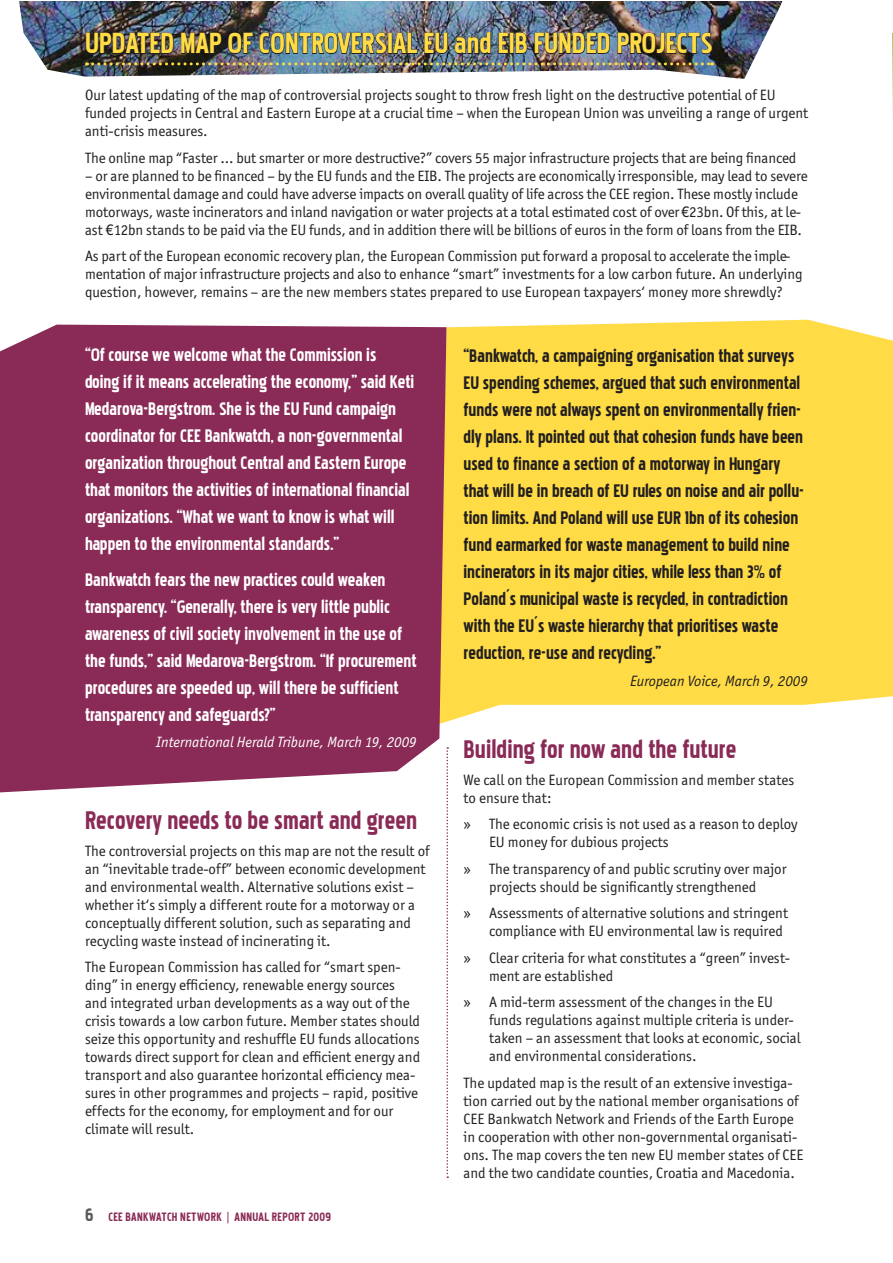
<style>
.page{position:relative;width:893px;height:1263px;background:#fff}
.page>*{position:absolute;margin:0;border:0;box-sizing:border-box;transform-origin:0 0}
.t1{font:36px "Pakenham";color:#ffdc46}
.t2{font:31.5px "Pakenham";color:#8a2a56}
.t3{font:22.5px/27px "Pakenham";color:#fff}
.t4{font:22.5px/27px "Pakenham";color:#231f20}
.t5{font:15px/18px "Officina Sans Itc TOT";color:#231f20}
.t6{font:italic 15px "Officina Sans Itc TOT";color:#fff}
.t7{font:15px "Pakenham";letter-spacing:.02em;color:#8a2a56}
.t8{font:italic 15px "Officina Sans Itc TOT";color:#231f20}
.s1{font-family:"Helvetica Neue"}
.s2{font-size:22.5px;color:#57585a}
</style>
<div class="page">
<img style="left:19px;top:1px;width:764px;height:78px">
<div style="left:446px;top:320px;width:446px;height:402px;background:#ffdc46"></div>
<div style="left:0;top:325px;width:446px;height:467px;background:#8a2a56"></div>
<img style="left:87px;top:62px;width:626px;height:3px">
<svg style="left:85px;top:32px;width:89px;height:22px;background:#393639"></svg>
<svg style="left:181px;top:32px;width:41px;height:22px"></svg>
<svg style="left:228px;top:32px;width:25px;height:22px"></svg>
<svg style="left:259px;top:32px;width:127px;height:22px;background:#506b80"></svg>
<div style="left:388px;top:33px;width:4px;height:21px;border:1px solid #231f20"></div>
<svg style="left:392px;top:32px;width:26px;height:22px"></svg>
<svg style="left:424px;top:32px;width:24px;height:22px"></svg>
<svg style="left:454px;top:31px;width:37px;height:23px"></svg>
<svg style="left:498px;top:32px;width:11px;height:22px"></svg>
<div style="left:509px;top:33px;width:5px;height:21px;border:1px solid #231f20"></div>
<svg style="left:515px;top:32px;width:13px;height:22px"></svg>
<img style="left:534px;top:32px;width:76px;height:22px">
<img style="left:617px;top:32px;width:95px;height:22px">
<svg style="left:446px;top:747px;width:2px;height:431px"></svg>
<h1 class="t1" style="left:85px;top:27px;width:629px">UPDATED MAP OF CONTROVERSIAL EU and EIB FUNDED PROJECTS</h1>
<p class="t5" style="left:85px;top:86px;width:725px">Our latest updating of the map of controversial projects sought to throw fresh light on the destructive potential of EU funded projects in Central and Eastern Europe at a crucial time – when the European Union was unveiling a range of urgent anti-crisis measures.</p>
<p class="t5" style="left:85px;top:149px;width:713px">The online map “Faster ... but smarter or more destructive?” covers 55 major infrastructure projects that are being financed</p>
<p class="t5" style="left:85px;top:167px;width:724px">– or are planned to be financed – by the EU funds and the EIB. The projects are economically irresponsible, may lead to severe environmental damage and could have adverse impacts on overall quality of life across the CEE region. These mostly include motorways, waste incinerators and inland navigation or water projects at a total estimated cost of over <span class="s1">€</span>23bn. Of this, at le&shy;ast <span class="s1">€</span>12bn stands to be paid via the EU funds, and in addition there will be billions of euros in the form of loans from the EIB.</p>
<p class="t5" style="left:85px;top:247px;width:719px">As part of the European economic recovery plan, the European Commission put forward a proposal to accelerate the imple&shy;mentation of major infrastructure projects and also to enhance “smart” investments for a low carbon future. An underlying question, however, remains – are the new members states prepared to use European taxpayers‘ money more shrewdly?</p>
<p class="t3" style="left:85px;top:342px;width:331px">“Of course we welcome what the Commission is doing if it means accelerating the economy,” said Keti Medarova-Bergstrom. She is the EU Fund campaign coordinator for CEE Bankwatch, a non-governmental organization throughout Central and Eastern Europe that monitors the activities of international financial organizations. “What we want to know is what will happen to the environmental standards.”</p>
<p class="t3" style="left:85px;top:566px;width:333px">Bankwatch fears the new practices could weaken transparency. “Generally, there is very little public awareness of civil society involvement in the use of the funds,” said Medarova-Bergstrom. “If procurement procedures are speeded up, will there be sufficient transparency and safeguards?”</p>
<p class="t6" style="left:156px;top:734px;width:262px">International Herald Tribune, March 19, 2009</p>
<h2 class="t2" style="left:85px;top:806px;width:334px">Recovery needs to be smart and green</h2>
<p class="t5" style="left:85px;top:842px;width:346px">The controversial projects on this map are not the result of an “inevitable trade-off” between economic development and environmental wealth. Alternative solutions exist – whether it‘s simply a different route for a motorway or a conceptually different solution, such as separating and recycling waste instead of incinerating it.</p>
<p class="t5" style="left:85px;top:958px;width:337px">The European Commission has called for “smart spen&shy;ding” in energy efficiency, renewable energy sources and integrated urban developments as a way out of the crisis towards a low carbon future. Member states should seize this opportunity and reshuffle EU funds allocations towards direct support for clean and efficient energy and transport and also guarantee horizontal efficiency mea&shy;sures in other programmes and projects – rapid, positive effects for the economy, for employment and for our climate will result.</p>
<p class="t7" style="left:85px;top:1210px;width:248px"><span class="s2">6</span> CEE BANKWATCH NETWORK | ANNUAL REPORT 2009</p>
<p class="t4" style="left:463px;top:343px;width:342px">“Bankwatch, a campaigning organisation that surveys EU spending schemes, argued that such environmental funds were not always spent on environmentally frien&shy;dly plans. It pointed out that cohesion funds have been used to finance a section of a motorway in Hungary that will be in breach of EU rules on noise and air pollu&shy;tion limits. And Poland will use EUR 1bn of its cohesion fund earmarked for waste management to build nine incinerators in its major cities, while less than 3% of Poland´s municipal waste is recycled, in contradiction with the EU´s waste hierarchy that prioritises waste reduction, re-use and recycling.”</p>
<p class="t8" style="left:630px;top:672px;width:179px">European Voice, March 9, 2009</p>
<h2 class="t2" style="left:463px;top:735px;width:274px">Building for now and the future</h2>
<p class="t5" style="left:463px;top:771px;width:332px">We call on the European Commission and member states to ensure that:</p>
<p class="t5" style="left:489px;top:815px;width:310px;text-indent:-26px">» The economic crisis is not used as a reason to deploy<br>EU money for dubious projects</p>
<p class="t5" style="left:463px;top:860px;width:325px;text-align:center">» The transparency of and public scrutiny over major projects should be significantly strengthened</p>
<p class="t5" style="left:489px;top:904px;width:300px;text-indent:-26px">» Assessments of alternative solutions and stringent compliance with EU environmental law is required</p>
<p class="t5" style="left:489px;top:949px;width:303px;text-indent:-26px">» Clear criteria for what constitutes a “green” invest&shy;ment are established</p>
<p class="t5" style="left:489px;top:993px;width:313px;text-indent:-26px">» A mid-term assessment of the changes in the EU funds regulations against multiple criteria is under&shy;taken – an assessment that looks at economic, social and environmental considerations.</p>
<p class="t5" style="left:463px;top:1074px;width:341px">The updated map is the result of an extensive investiga&shy;tion carried out by the national member organisations of CEE Bankwatch Network and Friends of the Earth Europe in cooperation with other non-governmental organisati&shy;ons. The map covers the ten new EU member states of CEE and the two candidate counties, Croatia and Macedonia.</p>
</div>
